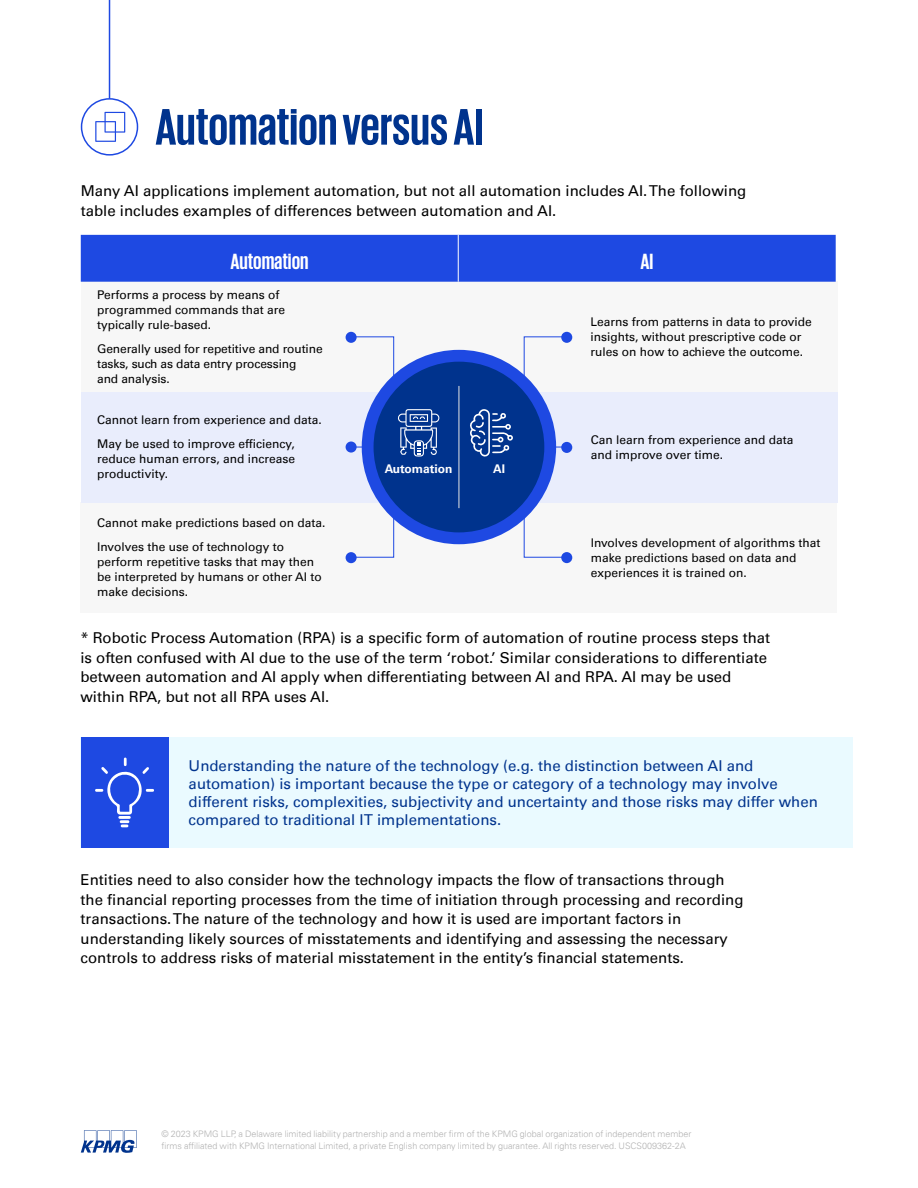
<style>
.page{position:relative;width:918px;height:1188px;background:#fff}
.page>*{position:absolute;margin:0;border:0;box-sizing:border-box;transform-origin:0 0}
.t1{font:700 52.5px "KPMG";color:#00338d}
.t2{font:700 22.5px "KPMG";color:#fff}
.t3{font:15px/19.5px "Univers 55 Roman";color:#000}
.t4{font:15px/18px "Univers 55 Roman";color:#00338d}
.t5{font:12px/15px "Univers 55 Roman";color:#000}
.t6{font:700 12px "Univers 65";color:#fff}
.t7{font:300 9px/12px "Univers 45";color:#b2b2b2}
</style>
<div class="page">
<div style="left:81px;top:502px;width:756px;height:111px;background:#f7f7f7"></div>
<div style="left:81px;top:392px;width:756px;height:110px;background:#e9edfc"></div>
<div style="left:81px;top:281px;width:756px;height:111px;background:#f7f7f7"></div>
<div style="left:81px;top:235px;width:755px;height:47px;background:#1e49e2"></div>
<hr style="left:458px;top:235px;width:1px;height:47px;background:#fff">
<div style="left:351px;top:336px;width:43px;height:222px;border:1px solid #1e49e2"></div>
<div style="left:346px;top:332px;width:11px;height:11px;background:#1e49e2;border-radius:50%"></div>
<div style="left:346px;top:442px;width:11px;height:11px;background:#1e49e2;border-radius:50%"></div>
<div style="left:561px;top:442px;width:11px;height:11px;background:#1e49e2;border-radius:50%"></div>
<div style="left:561px;top:332px;width:11px;height:11px;background:#1e49e2;border-radius:50%"></div>
<div style="left:561px;top:552px;width:11px;height:11px;background:#1e49e2;border-radius:50%"></div>
<div style="left:346px;top:552px;width:11px;height:11px;background:#1e49e2;border-radius:50%"></div>
<hr style="left:351px;top:447px;width:43px;height:1px;background:#1e49e2">
<hr style="left:524px;top:447px;width:43px;height:1px;background:#1e49e2">
<div style="left:362px;top:350px;width:194px;height:194px;background:#1e49e2;border-radius:50%"></div>
<div style="left:374px;top:362px;width:170px;height:170px;background:#00338d;border-radius:50%"></div>
<hr style="left:459px;top:386px;width:1px;height:122px;background:#e5e5e5">
<svg style="left:470px;top:409px;width:43px;height:48px"></svg>
<svg style="left:398px;top:409px;width:42px;height:48px"></svg>
<hr style="left:109px;top:0;width:1px;height:99px;background:#1e49e2">
<div style="left:81px;top:98px;width:57px;height:58px;border:2px solid #1e49e2;border-radius:50%"></div>
<svg style="left:95px;top:112px;width:30px;height:30px"></svg>
<div style="left:81px;top:737px;width:772px;height:111px;background:#eafaff"></div>
<div style="left:81px;top:737px;width:87px;height:111px;background:#1e49e2"></div>
<svg style="left:95px;top:758px;width:59px;height:69px"></svg>
<svg style="left:81px;top:1130px;width:56px;height:23px"></svg>
<h1 class="t1" style="left:155px;top:100px;width:330px">Automation versus AI</h1>
<p class="t3" style="left:81px;top:181px;width:667px">Many AI applications implement automation, but not all automation includes AI. The following table includes examples of differences between automation and AI.</p>
<h2 class="t2" style="left:230px;top:250px;width:80px">Automation</h2>
<h2 class="t2" style="left:640px;top:250px;width:15px">AI</h2>
<p class="t5" style="left:97px;top:287px;width:190px">Performs a process by means of programmed commands that are typically rule-based.</p>
<p class="t5" style="left:97px;top:341px;width:227px">Generally used for repetitive and routine tasks, such as data entry processing<br>and analysis.</p>
<p class="t5" style="left:97px;top:408px;width:226px;line-height:24px">Cannot learn from experience and data.<br>May be used to improve efficiency,</p>
<p class="t5" style="left:97px;top:452px;width:199px">reduce human errors, and increase productivity.</p>
<p class="t5" style="left:97px;top:511px;width:230px;line-height:24px">Cannot make predictions based on data.<br>Involves the use of technology to</p>
<p class="t5" style="left:97px;top:555px;width:226px">perform repetitive tasks that may then be interpreted by humans or other AI to make decisions.</p>
<p class="t6" style="left:385px;top:462px;width:69px">Automation</p>
<p class="t6" style="left:493px;top:462px;width:13px">AI</p>
<p class="t5" style="left:590px;top:314px;width:223px">Learns from patterns in data to provide insights, without prescriptive code or rules on how to achieve the outcome.</p>
<p class="t5" style="left:591px;top:432px;width:204px">Can learn from experience and data and improve over time.</p>
<p class="t5" style="left:591px;top:535px;width:231px">Involves development of algorithms that make predictions based on data and experiences it is trained on.</p>
<p class="t3" style="left:80px;top:628px;width:691px">* Robotic Process Automation (RPA) is a specific form of automation of routine process steps that is often confused with AI due to the use of the term ‘robot.’ Similar considerations to differentiate between automation and AI apply when differentiating between AI and RPA. AI may be used within RPA, but not all RPA uses AI.</p>
<p class="t4" style="left:189px;top:757px;width:631px">Understanding the nature of the technology (e.g. the distinction between AI and automation) is important because the type or category of a technology may involve different risks, complexities, subjectivity and uncertainty and those risks may differ when compared to traditional IT implementations.</p>
<p class="t3" style="left:81px;top:870px;width:665px">Entities need to also consider how the technology impacts the flow of transactions through the financial reporting processes from the time of initiation through processing and recording transactions. The nature of the technology and how it is used are important factors in understanding likely sources of misstatements and identifying and assessing the necessary controls to address risks of material misstatement in the entity’s financial statements.</p>
<p class="t7" style="left:162px;top:1128px;width:531px">© 2023 KPMG LLP, a Delaware limited liability partnership and a member firm of the KPMG global organization of independent member firms affiliated with KPMG International Limited, a private English company limited by guarantee. All rights reserved. USCS009362-2A</p>
</div>
